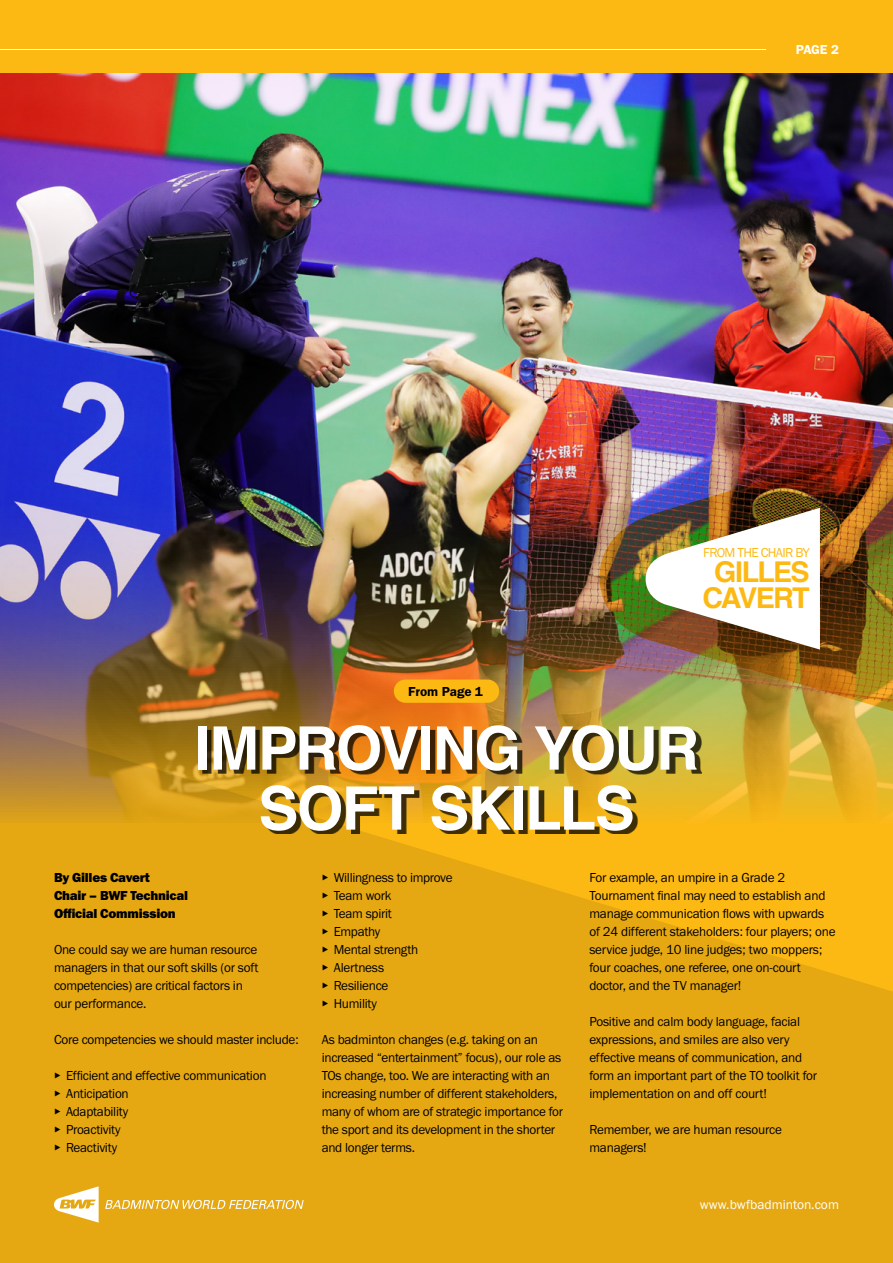
<style>
.page{position:relative;width:893px;height:1263px;background:#fdb913}
.page>*{position:absolute;margin:0;border:0;box-sizing:border-box;transform-origin:0 0}
.t1{font:700 60px/60px "Helvetica";letter-spacing:-.025em;color:#fff;text-align:center}
.t2{font:700 28.65px/26.2px "Helvetica";letter-spacing:-.06em;color:#fdb913;text-align:center}
.t3{font:13.5px/18px "Franklin Gothic URW Boo";letter-spacing:-.02em;color:#000}
.t4{font:13.5px/18px "Franklin Gothic URW Hea";letter-spacing:-.02em;color:#000}
.t5{font:13.5px "Franklin Gothic URW Boo";color:#fff}
.t6{font:13.5px "Franklin Gothic URW Boo";letter-spacing:-.05em;color:#fdb913}
.t7{font:13.5px "Franklin Gothic URW Dem";letter-spacing:-.005em;color:#000}
.t8{font:13.5px "Franklin Gothic URW Dem";color:#fff}
.s1{font-family:"Franklin Gothic URW Hea"}
</style>
<div class="page">
<svg style="left:0;top:823px;width:893px;height:440px;background:#e7a912"></svg>
<img style="left:0;top:74px;width:893px;height:749px">
<img style="left:599px;top:401px;width:294px;height:350px">
<img style="left:646px;top:508px;width:174px;height:142px">
<div style="left:394px;top:679px;width:105px;height:24px;background:#fdb913;border-radius:12px"></div>
<div style="left:202px;top:728px;width:500px;height:106px;background:#000;opacity:.75"></div>
<hr style="left:0;top:49px;width:766px;height:1px;background:#fff">
<svg style="left:54px;top:1186px;width:45px;height:36px;background:#f1d285"></svg>
<svg style="left:105px;top:1200px;width:199px;height:9px;background:#edc562"></svg>
<p class="t8" style="left:796px;top:41px;width:45px">PAGE 2</p>
<p class="t6" style="left:703px;top:544px;width:108px">FROM THE CHAIR BY</p>
<h2 class="t2" style="left:702px;top:558px;width:109px">GILLES<br>CAVERT</h2>
<p class="t7" style="left:408px;top:683px;width:76px">From Page 1</p>
<h1 class="t1" style="left:194px;top:717px;width:507px">IMPROVING YOUR<br>SOFT SKILLS</h1>
<p class="t4" style="left:54px;top:868px;width:136px">By Gilles Cavert<br>Chair – BWF Technical<br>Official Commission</p>
<p class="t3" style="left:54px;top:940px;width:206px">One could say we are human resource managers in that our soft skills (or soft competencies) are critical factors in our performance.</p>
<p class="t3" style="left:54px;top:1030px;width:246px">Core competencies we should master include:</p>
<p class="t3" style="left:54px;top:1066px;width:214px"><span class="s1">▸</span> Efficient and effective communication <span class="s1">▸</span> Anticipation<br><span class="s1">▸</span> Adaptability<br><span class="s1">▸</span> Proactivity<br><span class="s1">▸</span> Reactivity</p>
<p class="t3" style="left:322px;top:868px;width:132px"><span class="s1">▸</span> Willingness to improve <span class="s1">▸</span> Team work<br><span class="s1">▸</span> Team spirit<br><span class="s1">▸</span> Empathy<br><span class="s1">▸</span> Mental strength<br><span class="s1">▸</span> Alertness<br><span class="s1">▸</span> Resilience<br><span class="s1">▸</span> Humility</p>
<p class="t3" style="left:322px;top:1030px;width:243px">As badminton changes (e.g. taking on an increased “entertainment” focus), our role as TOs change, too. We are interacting with an increasing number of different stakeholders, many of whom are of strategic importance for the sport and its development in the shorter and longer terms.</p>
<p class="t3" style="left:589px;top:868px;width:248px">For example, an umpire in a Grade 2<br>Tournament final may need to establish and manage communication flows with upwards of 24 different stakeholders: four players; one service judge, 10 line judges; two moppers; four coaches, one referee, one on-court doctor, and the TV manager!</p>
<p class="t3" style="left:589px;top:1012px;width:229px">Positive and calm body language, facial expressions, and smiles are also very effective means of communication, and form an important part of the TO toolkit for implementation on and off court!</p>
<p class="t3" style="left:589px;top:1120px;width:194px">Remember, we are human resource managers!</p>
<p class="t5" style="left:700px;top:1196px;width:141px">www.bwfbadminton.com</p>
</div>
